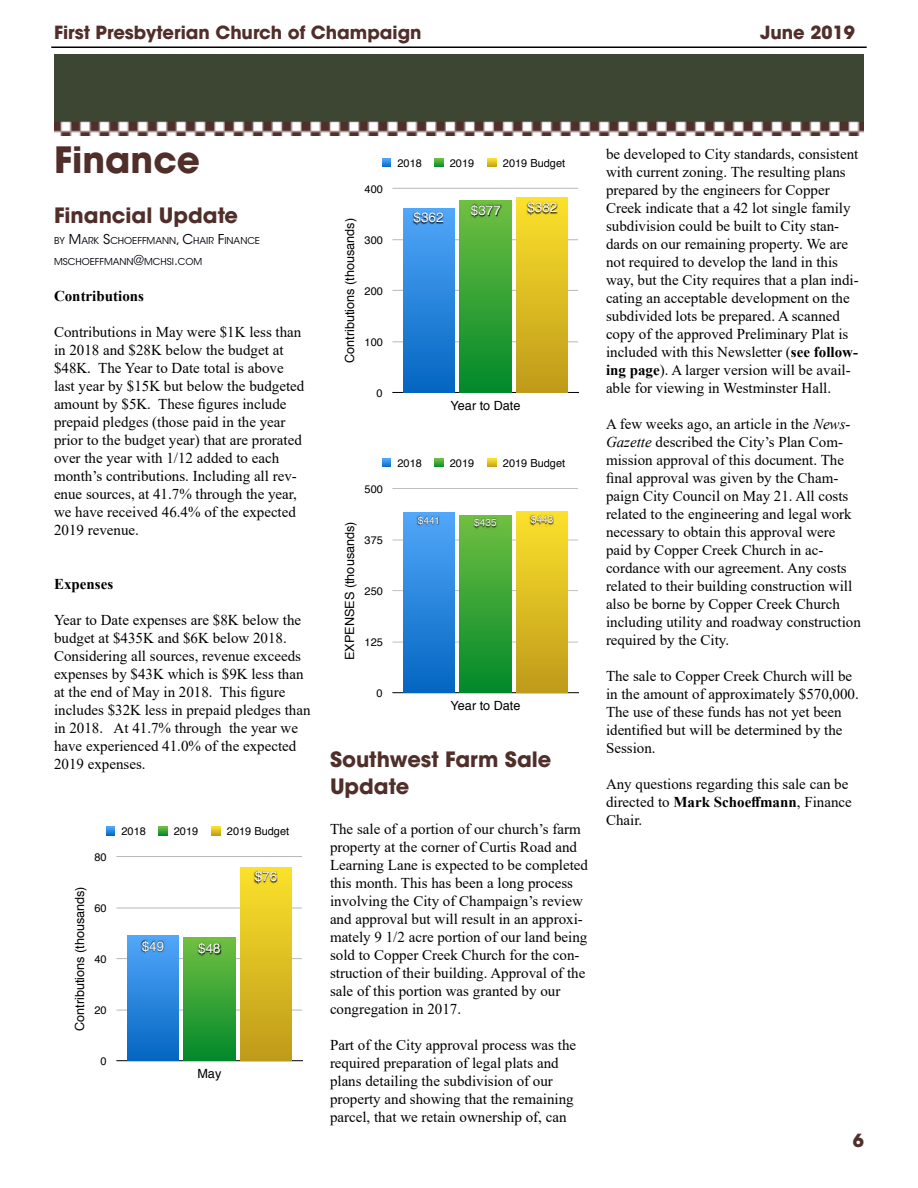
<style>
.page{position:relative;width:918px;height:1188px;background:#fff}
.page>*{position:absolute;margin:0;border:0;box-sizing:border-box;transform-origin:0 0}
.t1{font:700 36px "ITC Avant Garde Std";color:#502e2a}
.t2{font:700 21px/27px "ITC Avant Garde Std";color:#502e2a}
.t3{font:700 18px "ITC Avant Garde Std";color:#502e2a}
.t4{font:15px/18px "Times New Roman";color:#000}
.t5{font:700 15px "Times New Roman";color:#000}
.t6{font:13.5px "Helvetica";color:#fff}
.t7{font:12.6px "Helvetica";color:#000}
.t8{font:10.95px "Helvetica";color:#000}
.t9{font:10.2px "Helvetica";color:#fff}
.t10{font:9.45px "ITC Avant Garde Std";color:#00000a}
.s1{font-size:13.5px}
.s2{font-weight:700}
.s3{font-style:italic}
</style>
<div class="page">
<hr style="left:51px;top:46px;width:816px;height:2px;background:#000">
<img style="left:54px;top:54px;width:810px;height:82px">
<hr style="left:116px;top:1010px;width:186px;height:1px;background:#b8b8b8">
<hr style="left:116px;top:958px;width:186px;height:1px;background:#b8b8b8">
<hr style="left:116px;top:908px;width:186px;height:1px;background:#b8b8b8">
<hr style="left:116px;top:856px;width:186px;height:1px;background:#b8b8b8">
<hr style="left:117px;top:1060px;width:185px;height:1px;background:#000">
<div style="left:240px;top:867px;width:52px;height:193px;background:linear-gradient(to bottom,#fbe12b,#bf9b1b)"></div>
<div style="left:184px;top:938px;width:51px;height:122px;background:linear-gradient(to bottom,#70bf41,#03892b)"></div>
<div style="left:127px;top:935px;width:52px;height:125px;background:linear-gradient(to bottom,#52a7fa,#0466c1)"></div>
<img style="left:254px;top:870px;width:24px;height:15px">
<img style="left:197px;top:942px;width:24px;height:15px">
<img style="left:141px;top:940px;width:24px;height:14px">
<svg style="left:106px;top:827px;width:9px;height:8px"></svg>
<svg style="left:159px;top:827px;width:8px;height:8px"></svg>
<svg style="left:212px;top:827px;width:8px;height:8px"></svg>
<hr style="left:392px;top:341px;width:186px;height:1px;background:#b8b8b8">
<hr style="left:392px;top:290px;width:186px;height:1px;background:#b8b8b8">
<hr style="left:392px;top:239px;width:186px;height:1px;background:#b8b8b8">
<hr style="left:392px;top:188px;width:186px;height:1px;background:#b8b8b8">
<hr style="left:393px;top:392px;width:185px;height:1px;background:#000">
<div style="left:516px;top:198px;width:52px;height:194px;background:linear-gradient(to bottom,#fbe12b,#bf9b1b)"></div>
<div style="left:460px;top:201px;width:51px;height:191px;background:linear-gradient(to bottom,#70bf41,#01892b)"></div>
<div style="left:403px;top:208px;width:52px;height:184px;background:linear-gradient(to bottom,#52a7f9,#0466c1)"></div>
<img style="left:527px;top:201px;width:31px;height:15px">
<img style="left:470px;top:204px;width:32px;height:14px">
<img style="left:413px;top:211px;width:31px;height:15px">
<svg style="left:382px;top:158px;width:9px;height:9px"></svg>
<svg style="left:435px;top:158px;width:8px;height:9px"></svg>
<svg style="left:488px;top:158px;width:8px;height:9px"></svg>
<hr style="left:392px;top:642px;width:186px;height:1px;background:#bfbfbf">
<hr style="left:392px;top:590px;width:186px;height:1px;background:#bfbfbf">
<hr style="left:392px;top:540px;width:186px;height:1px;background:#bfbfbf">
<hr style="left:392px;top:488px;width:186px;height:1px;background:#bfbfbf">
<hr style="left:393px;top:692px;width:185px;height:1px;background:#000">
<div style="left:516px;top:512px;width:52px;height:180px;background:linear-gradient(to bottom,#fbe12b,#bf9b1b)"></div>
<div style="left:460px;top:515px;width:51px;height:177px;background:linear-gradient(to bottom,#70bf41,#01892b)"></div>
<div style="left:403px;top:513px;width:52px;height:179px;background:linear-gradient(to bottom,#51a7f9,#0466c1)"></div>
<img style="left:530px;top:514px;width:24px;height:12px">
<img style="left:473px;top:518px;width:25px;height:11px">
<img style="left:417px;top:515px;width:23px;height:12px">
<svg style="left:382px;top:459px;width:9px;height:8px"></svg>
<svg style="left:435px;top:459px;width:8px;height:8px"></svg>
<svg style="left:488px;top:459px;width:8px;height:8px"></svg>
<p class="t3" style="left:54px;top:21px;width:369px">First Presbyterian Church of Champaign</p>
<p class="t3" style="left:760px;top:21px;width:96px">June 2019</p>
<h1 class="t1" style="left:54px;top:136px;width:148px">Finance</h1>
<h2 class="t2" style="left:54px;top:202px;width:186px">Financial Update</h2>
<p class="t10" style="left:54px;top:235px;width:208px">BY <span class="s1">M</span>ARK <span class="s1">S</span>CHOEFFMANN<span class="s1">, C</span>HAIR <span class="s1">F</span>INANCE</p>
<p class="t10" style="left:54px;top:256px;width:148px">MSCHOEFFMANN<span class="s1">@</span>MCHSI<span class="s1">.</span>COM</p>
<p class="t5" style="left:54px;top:285px;width:92px">Contributions</p>
<p class="t4" style="left:54px;top:322px;width:252px">Contributions in May were $1K less than in 2018 and $28K below the budget at $48K. The Year to Date total is above last year by $15K but below the budgeted amount by $5K. These figures include prepaid pledges (those paid in the year prior to the budget year) that are prorated over the year with 1/12 added to each month’s contributions. Including all rev&shy;enue sources, at 41.7% through the year, we have received 46.4% of the expected 2019 revenue.</p>
<p class="t5" style="left:54px;top:573px;width:61px">Expenses</p>
<p class="t4" style="left:54px;top:610px;width:258px">Year to Date expenses are $8K below the budget at $435K and $6K below 2018.<br>Considering all sources, revenue exceeds expenses by $43K which is $9K less than at the end of May in 2018. This figure includes $32K less in prepaid pledges than in 2018. At 41.7% through the year we have experienced 41.0% of the expected 2019 expenses.</p>
<p class="t8" style="left:94px;top:849px;width:14px">80</p>
<p class="t7" style="left:70px;top:1031px;width:146px;rotate:-90deg">Contributions (thousands)</p>
<p class="t8" style="left:94px;top:900px;width:14px">60</p>
<p class="t8" style="left:94px;top:951px;width:14px">40</p>
<p class="t8" style="left:94px;top:1002px;width:14px">20</p>
<p class="t8" style="left:100px;top:1053px;width:8px">0</p>
<p class="t8" style="left:122px;top:823px;width:26px">2018</p>
<p class="t8" style="left:174px;top:823px;width:26px">2019</p>
<p class="t8" style="left:227px;top:823px;width:64px">2019 Budget</p>
<p class="t6" style="left:142px;top:935px;width:24px">$49</p>
<p class="t6" style="left:198px;top:938px;width:24px">$48</p>
<p class="t6" style="left:255px;top:866px;width:24px">$76</p>
<p class="t7" style="left:197px;top:1064px;width:25px">May</p>
<p class="t8" style="left:365px;top:181px;width:20px">400</p>
<p class="t7" style="left:340px;top:363px;width:146px;rotate:-90deg">Contributions (thousands)</p>
<p class="t8" style="left:365px;top:231px;width:20px">300</p>
<p class="t8" style="left:365px;top:283px;width:20px">200</p>
<p class="t8" style="left:365px;top:333px;width:20px">100</p>
<p class="t8" style="left:376px;top:385px;width:8px">0</p>
<p class="t8" style="left:398px;top:154px;width:26px">2018</p>
<p class="t8" style="left:450px;top:154px;width:26px">2019</p>
<p class="t8" style="left:503px;top:154px;width:64px">2019 Budget</p>
<p class="t6" style="left:414px;top:207px;width:32px">$362</p>
<p class="t6" style="left:471px;top:200px;width:32px">$377</p>
<p class="t6" style="left:527px;top:197px;width:32px">$382</p>
<p class="t7" style="left:451px;top:396px;width:71px">Year to Date</p>
<p class="t8" style="left:365px;top:481px;width:20px">500</p>
<p class="t7" style="left:340px;top:660px;width:140px;rotate:-90deg">EXPENSES (thousands)</p>
<p class="t8" style="left:365px;top:531px;width:20px">375</p>
<p class="t8" style="left:365px;top:583px;width:20px">250</p>
<p class="t8" style="left:365px;top:634px;width:20px">125</p>
<p class="t8" style="left:376px;top:685px;width:8px">0</p>
<p class="t8" style="left:398px;top:455px;width:26px">2018</p>
<p class="t8" style="left:450px;top:455px;width:26px">2019</p>
<p class="t8" style="left:503px;top:455px;width:64px">2019 Budget</p>
<p class="t9" style="left:418px;top:512px;width:24px">$441</p>
<p class="t9" style="left:474px;top:515px;width:24px">$435</p>
<p class="t9" style="left:531px;top:511px;width:24px">$443</p>
<p class="t7" style="left:451px;top:696px;width:71px">Year to Date</p>
<h2 class="t2" style="left:330px;top:746px;width:223px">Southwest Farm Sale<br>Update</h2>
<p class="t4" style="left:330px;top:819px;width:260px">The sale of a portion of our church’s farm property at the corner of Curtis Road and Learning Lane is expected to be completed this month. This has been a long process involving the City of Champaign’s review and approval but will result in an approxi&shy;mately 9 1/2 acre portion of our land being sold to Copper Creek Church for the con&shy;struction of their building. Approval of the sale of this portion was granted by our congregation in 2017.</p>
<p class="t4" style="left:330px;top:1035px;width:248px">Part of the City approval process was the required preparation of legal plats and plans detailing the subdivision of our property and showing that the remaining parcel, that we retain ownership of, can</p>
<p class="t4" style="left:606px;top:145px;width:254px">be developed to City standards, consistent with current zoning. The resulting plans prepared by the engineers for Copper Creek indicate that a 42 lot single family subdivision could be built to City stan&shy;dards on our remaining property. We are not required to develop the land in this way, but the City requires that a plan indi&shy;cating an acceptable development on the subdivided lots be prepared. A scanned copy of the approved Preliminary Plat is included with this Newsletter (<span class="s2">see follow&shy;ing page</span>). A larger version will be avail&shy;able for viewing in Westminster Hall.</p>
<p class="t4" style="left:606px;top:415px;width:256px">A few weeks ago, an article in the <span class="s3">News-Gazette</span> described the City’s Plan Com&shy;mission approval of this document. The final approval was given by the Cham&shy;paign City Council on May 21. All costs related to the engineering and legal work necessary to obtain this approval were paid by Copper Creek Church in ac&shy;cordance with our agreement. Any costs related to their building construction will also be borne by Copper Creek Church including utility and roadway construction required by the City.</p>
<p class="t4" style="left:606px;top:667px;width:254px">The sale to Copper Creek Church will be in the amount of approximately $570,000.<br>The use of these funds has not yet been identified but will be determined by the Session.</p>
<p class="t4" style="left:606px;top:775px;width:247px">Any questions regarding this sale can be directed to <span class="s2">Mark Schoeffmann</span>, Finance<br>Chair.</p>
<p class="t3" style="left:853px;top:1129px;width:13px">6</p>
</div>
